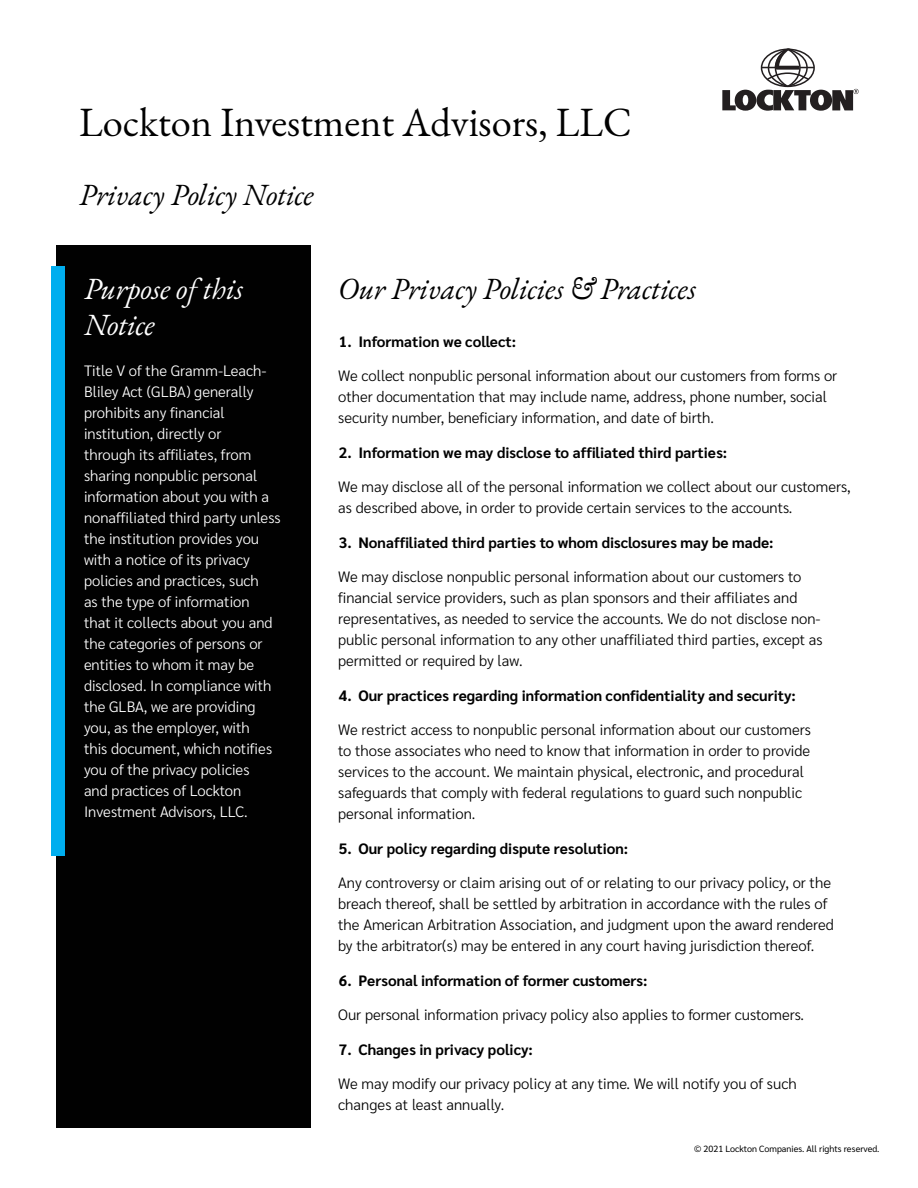
<style>
.page{position:relative;width:918px;height:1188px;background:#fff}
.page>*{position:absolute;margin:0;border:0;box-sizing:border-box;transform-origin:0 0}
.Section_Title{font:40.5px "EB Garamond";color:#010101}
.Header_1{font:italic 30px "EB Garamond";color:#010101}
.Subtitle{font:italic 30px "EB Garamond";color:#010101}
.Header_1-2{font:italic 30px/36px "EB Garamond";color:#fff}
.Body_Text_Print{font:300 15px/21px "Sarabun";color:#010101}
.Body_Text_Print-2{font:300 15px/21px "Sarabun";color:#fff}
.t1{font:700 15px "Sarabun";color:#010101}
.Copyright_Image_File{font:9px "Sarabun";color:#010101}
</style>
<div class="page">
<div style="left:56px;top:245px;width:255px;height:883px;background:#010101"></div>
<div style="left:52px;top:266px;width:13px;height:590px;background:#00aeef"></div>
<svg style="left:722px;top:48px;width:137px;height:63px"></svg>
<p class="Section_Title" style="left:79px;top:96px;width:554px">Lockton Investment Advisors, LLC</p>
<p class="Subtitle" style="left:79px;top:176px;width:236px">Privacy Policy Notice</p>
<p class="Header_1-2" style="left:84px;top:271px;width:161px">Purpose of this<br>Notice</p>
<p class="Body_Text_Print-2" style="left:84px;top:361px;width:198px">Title V of the Gramm-Leach-<br>Bliley Act (GLBA) generally prohibits any financial institution, directly or<br>through its affiliates, from sharing nonpublic personal information about you with a nonaffiliated third party unless the institution provides you with a notice of its privacy policies and practices, such<br>as the type of information<br>that it collects about you and the categories of persons or entities to whom it may be disclosed. In compliance with the GLBA, we are providing you, as the employer, with<br>this document, which notifies you of the privacy policies<br>and practices of Lockton<br>Investment Advisors, LLC.</p>
<p class="Header_1" style="left:338px;top:269px;width:359px">Our Privacy Policies &amp; Practices</p>
<p class="t1" style="left:339px;top:333px;width:179px">1. Information we collect:</p>
<p class="Body_Text_Print" style="left:338px;top:366px;width:501px">We collect nonpublic personal information about our customers from forms or other documentation that may include name, address, phone number, social security number, beneficiary information, and date of birth.</p>
<p class="t1" style="left:339px;top:444px;width:390px">2. Information we may disclose to affiliated third parties:</p>
<p class="Body_Text_Print" style="left:338px;top:477px;width:514px">We may disclose all of the personal information we collect about our customers, as described above, in order to provide certain services to the accounts.</p>
<p class="t1" style="left:339px;top:534px;width:436px">3. Nonaffiliated third parties to whom disclosures may be made:</p>
<p class="Body_Text_Print" style="left:338px;top:567px;width:486px">We may disclose nonpublic personal information about our customers to financial service providers, such as plan sponsors and their affiliates and representatives, as needed to service the accounts. We do not disclose non&shy;public personal information to any other unaffiliated third parties, except as permitted or required by law.</p>
<p class="t1" style="left:339px;top:687px;width:459px">4. Our practices regarding information confidentiality and security:</p>
<p class="Body_Text_Print" style="left:338px;top:720px;width:474px">We restrict access to nonpublic personal information about our customers to those associates who need to know that information in order to provide services to the account. We maintain physical, electronic, and procedural safeguards that comply with federal regulations to guard such nonpublic personal information.</p>
<p class="t1" style="left:339px;top:840px;width:291px">5. Our policy regarding dispute resolution:</p>
<p class="Body_Text_Print" style="left:338px;top:873px;width:497px">Any controversy or claim arising out of or relating to our privacy policy, or the breach thereof, shall be settled by arbitration in accordance with the rules of the American Arbitration Association, and judgment upon the award rendered by the arbitrator(s) may be entered in any court having jurisdiction thereof.</p>
<p class="t1" style="left:339px;top:972px;width:310px">6. Personal information of former customers:</p>
<p class="Body_Text_Print" style="left:338px;top:1005px;width:467px">Our personal information privacy policy also applies to former customers.</p>
<p class="t1" style="left:339px;top:1041px;width:196px">7. Changes in privacy policy:</p>
<p class="Body_Text_Print" style="left:338px;top:1074px;width:460px">We may modify our privacy policy at any time. We will notify you of such changes at least annually.</p>
<p class="Copyright_Image_File" style="left:694px;top:1144px;width:187px">© 2021 Lockton Companies. All rights reserved.</p>
</div>
